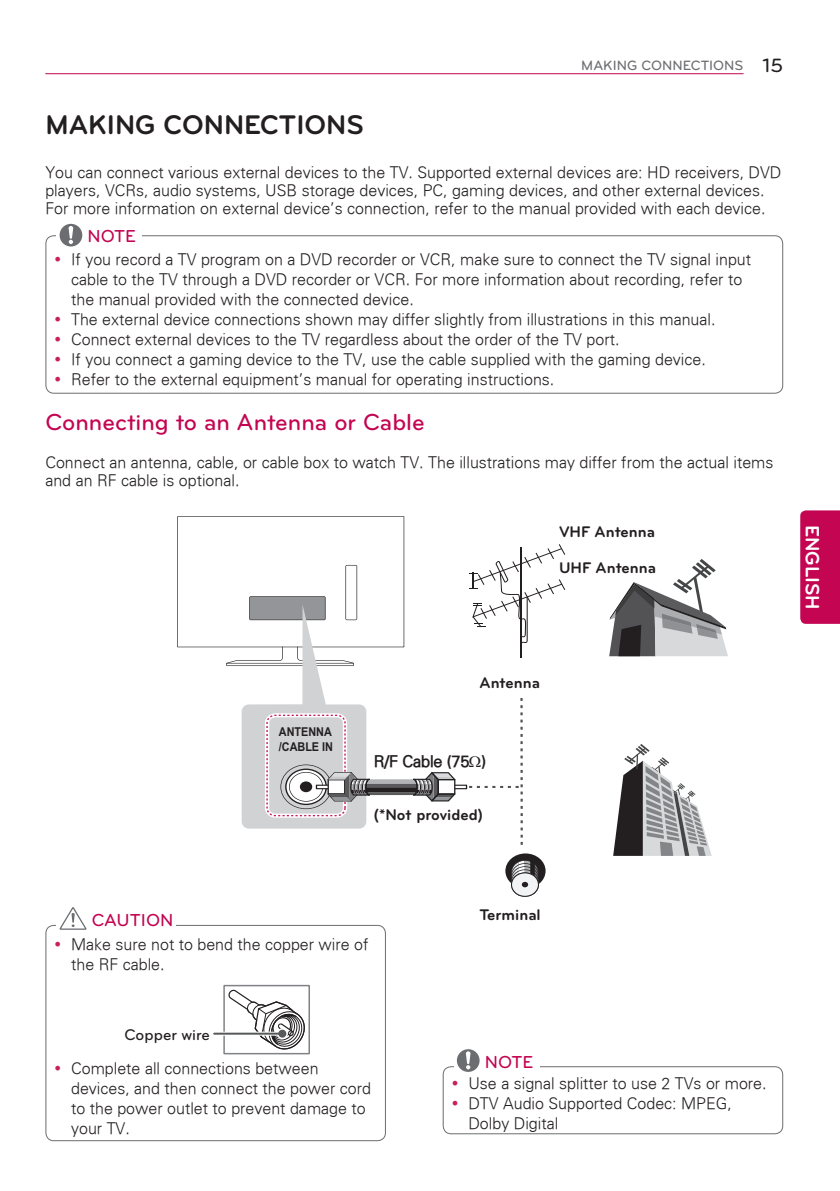
<style>
.page{position:relative;width:840px;height:1191px;background:#fff}
.page>*{position:absolute;margin:0;border:0;box-sizing:border-box;transform-origin:0 0}
.Chapter{font:700 28px "Bryant LG";color:#231f20}
.Title1{font:500 24px "Bryant LG";color:#c30552}
.t1{font:700 20px "Bryant LG";color:#fff}
.t2{font:500 20px "Bryant LG";color:#231f20}
.Box{font:500 18px "Bryant LG";color:#c30552}
.Body{font:300 16px/20px "Univers";color:#231f20}
.Body-Bullet{font:700 16px "Bryant LG";color:#231f20}
.Image{font:700 16px "Bryant LG";color:#231f20}
.Image-2{font:300 16px "Univers";color:#231f20}
.t3{font:500 16px "Bryant LG";color:#231f20}
.t4{font:500 14px "Bryant LG";color:#6c6d70}
.t5{font:700 12.2px/14.6px "Arial Narrow";color:#231f20;scale:1.08 1}
</style>
<div class="page">
<hr style="left:46px;top:73px;width:696px;height:1px;background:#c30552">
<div style="left:800px;top:510px;width:39px;height:114px;background:#c30552"></div>
<div style="left:45px;top:235px;width:737px;height:159px;border:1px solid #6c6d70;border-radius:8px"></div>
<div style="left:57px;top:224px;width:85px;height:25px;background:#fff"></div>
<svg style="left:60px;top:224px;width:22px;height:22px"></svg>
<div style="left:442px;top:1066px;width:340px;height:68px;border:1px solid #6c6d70;border-radius:8px"></div>
<div style="left:454px;top:1049px;width:85px;height:24px;background:#fff"></div>
<svg style="left:456px;top:1049px;width:23px;height:22px"></svg>
<svg style="left:228px;top:989px;width:77px;height:61px"></svg>
<div style="left:223px;top:984px;width:87px;height:70px;border:2px solid #808285"></div>
<svg style="left:213px;top:1031px;width:64px;height:4px"></svg>
<div style="left:277px;top:1028px;width:11px;height:11px;border:4px solid #fff;border-radius:50%"></div>
<hr style="left:214px;top:1032px;width:68px;height:2px;background:#57585a">
<div style="left:278px;top:1029px;width:8px;height:8px;background:#57585a;border-radius:50%"></div>
<div style="left:45px;top:925px;width:341px;height:216px;border:1px solid #6c6d70;border-radius:8px"></div>
<div style="left:57px;top:907px;width:119px;height:27px;background:#fff"></div>
<svg style="left:60px;top:907px;width:26px;height:22px"></svg>
<svg style="left:609px;top:559px;width:118px;height:97px"></svg>
<svg style="left:613px;top:744px;width:98px;height:112px"></svg>
<svg style="left:505px;top:853px;width:40px;height:43px"></svg>
<svg style="left:177px;top:516px;width:388px;height:328px"></svg>
<p class="t4" style="left:581px;top:57px;width:164px">MAKING CONNECTIONS</p>
<p class="t2" style="left:762px;top:53px;width:22px">15</p>
<p class="Chapter" style="left:45px;top:108px;width:320px">MAKING CONNECTIONS</p>
<p class="Body" style="left:45px;top:163px;width:737px;line-height:18px">You can connect various external devices to the TV. Supported external devices are: HD receivers, DVD players, VCRs, audio systems, USB storage devices, PC, gaming devices, and other external devices.<br>For more information on external device’s connection, refer to the manual provided with each device.</p>
<p class="Body" style="left:71px;top:248px;width:681px">If you record a TV program on a DVD recorder or VCR, make sure to connect the TV signal input cable to the TV through a DVD recorder or VCR. For more information about recording, refer to the manual provided with the connected device.<br>The external device connections shown may differ slightly from illustrations in this manual.<br>Connect external devices to the TV regardless about the order of the TV port.<br>If you connect a gaming device to the TV, use the cable supplied with the gaming device.<br>Refer to the external equipment’s manual for operating instructions.</p>
<p class="Box" style="left:87px;top:225px;width:50px">NOTE</p>
<p class="Title1" style="left:45px;top:408px;width:381px">Connecting to an Antenna or Cable</p>
<p class="Body" style="left:45px;top:453px;width:729px;line-height:18px">Connect an antenna, cable, or cable box to watch TV. The illustrations may differ from the actual items and an RF cable is optional.</p>
<p class="Body-Bullet" style="left:558px;top:521px;width:97px">VHF Antenna</p>
<p class="Body-Bullet" style="left:558px;top:557px;width:98px">UHF Antenna</p>
<p class="t1" style="left:824px;top:524px;width:87px;rotate:90deg">ENGLISH</p>
<p class="t5" style="left:279px;top:723px;width:52px">ANTENNA /CABLE IN</p>
<p class="Image" style="left:479px;top:672px;width:62px">Antenna</p>
<p class="Image-2" style="left:373px;top:751px;width:113px">R/F Cable (75 )</p>
<p class="Body-Bullet" style="left:373px;top:804px;width:111px">(*Not provided)</p>
<p class="Box" style="left:92px;top:908px;width:83px">CAUTION</p>
<p class="Body" style="left:71px;top:933px;width:298px">Make sure not to bend the copper wire of the RF cable.</p>
<p class="t3" style="left:124px;top:1025px;width:87px">Copper wire</p>
<p class="Body" style="left:71px;top:1057px;width:301px">Complete all connections between devices, and then connect the power cord to the power outlet to prevent damage to your TV.</p>
<p class="Image" style="left:479px;top:905px;width:63px">Terminal</p>
<p class="Box" style="left:484px;top:1050px;width:50px">NOTE</p>
<p class="Body" style="left:468px;top:1072px;width:299px">Use a signal splitter to use 2 TVs or more.</p>
<p class="Body" style="left:468px;top:1092px;width:265px">DTV Audio Supported Codec: MPEG,<br>Dolby Digital</p>
</div>
